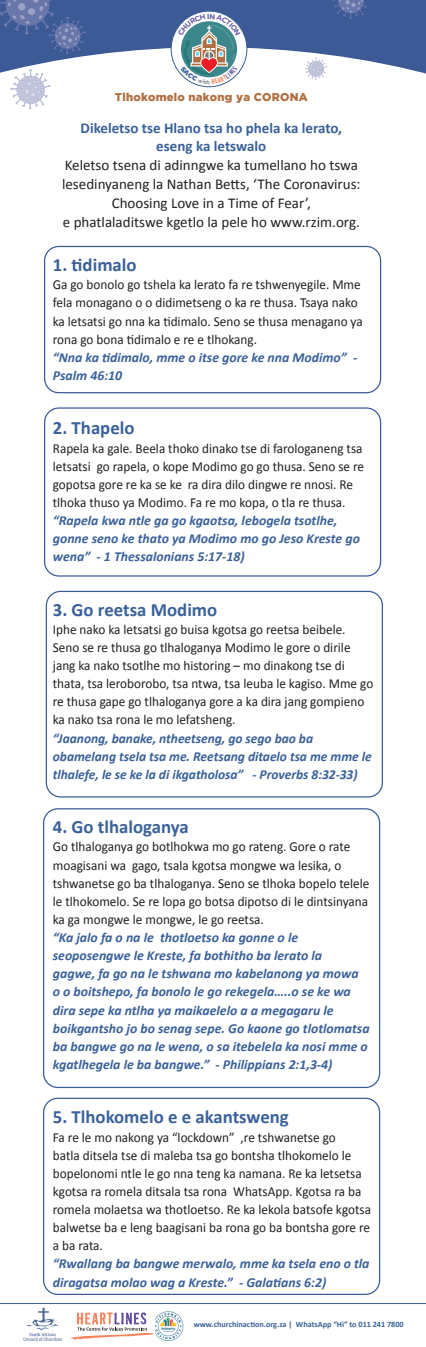
<style>
.page{position:relative;width:426px;height:1347px;background:#fff}
.page>*{position:absolute;margin:0;border:0;box-sizing:border-box;transform-origin:0 0}
.t1{font:700 18.75px "Calibri";color:#3a619a}
.t2{font:15px/18.8px "Calibri";color:#231f20;text-align:center}
.t3{font:700 15px/18.8px "Calibri";color:#3a619a;text-align:center}
.t4{font:13.75px/18.1px "Calibri";color:#231f20;scale:.96 1}
.t5{font:italic 700 13.75px/18.1px "Calibri";color:#3a619a}
.t6{font:900 11.25px "Gotham";letter-spacing:.02em;color:#b16f41}
.t7{font:700 8.12px "Calibri";color:#3a6198}
</style>
<div class="page">
<svg style="left:10px;top:76px;width:41px;height:33px"></svg>
<svg style="left:0;top:0;width:425px;height:76px;fill:#3b5a96"></svg>
<svg style="left:0;top:0;width:86px;height:54px"></svg>
<svg style="left:332px;top:0;width:37px;height:18px"></svg>
<svg style="left:300px;top:56px;width:35px;height:24px"></svg>
<svg style="left:170px;top:11px;width:77px;height:76px"></svg>
<div style="left:44px;top:246px;width:337px;height:147px;border:1px solid #3b5a96;border-radius:14px"></div>
<div style="left:43px;top:808px;width:337px;height:280px;border:1px solid #3b5a96;border-radius:14px"></div>
<div style="left:43px;top:1097px;width:337px;height:197px;border:1px solid #3b5a96;border-radius:14px"></div>
<div style="left:44px;top:407px;width:337px;height:169px;border:1px solid #3b5a96;border-radius:14px"></div>
<div style="left:46px;top:591px;width:336px;height:206px;border:1px solid #3b5a96;border-radius:14px"></div>
<img style="left:155px;top:1311px;width:28px;height:29px">
<svg style="left:71px;top:1312px;width:82px;height:27px"></svg>
<img style="left:23px;top:1307px;width:39px;height:33px">
<hr style="left:0;top:1303px;width:425px;height:1px;background:#3a6198">
<svg style="left:177px;top:14px;width:63px;height:70px"></svg>
<p class="t6" style="left:115px;top:90px;width:194px">Tlhokomelo nakong ya CORONA</p>
<p class="t3" style="left:80px;top:118px;width:263px">Dikeletso tse Hlano tsa ho phela ka lerato, eseng ka letswalo</p>
<p class="t2" style="left:62px;top:155px;width:300px">Keletso tsena di adinngwe ka tumellano ho tswa lesedinyaneng la Nathan Betts, ‘The Coronavirus:<br>Choosing Love in a Time of Fear’,<br>e phatlaladitswe kgetlo la pele ho www.rzim.org.</p>
<h1 class="t1" style="left:53px;top:253px;width:85px">1. tidimalo</h1>
<p class="t4" style="left:53px;top:275px;width:324px">Ga go bonolo go tshela ka lerato fa re tshwenyegile. Mme fela monagano o o didimetseng o ka re thusa. Tsaya nako ka letsatsi go nna ka tidimalo. Seno se thusa menagano ya rona go bona tidimalo e re e tlhokang.</p>
<p class="t5" style="left:53px;top:348px;width:305px">“Nna ka tidimalo, mme o itse gore ke nna Modimo” -<br>Psalm 46:10</p>
<h1 class="t1" style="left:53px;top:416px;width:83px">2. Thapelo</h1>
<p class="t4" style="left:53px;top:438px;width:325px">Rapela ka gale. Beela thoko dinako tse di farologaneng tsa letsatsi go rapela, o kope Modimo go go thusa. Seno se re gopotsa gore re ka se ke ra dira dilo dingwe re nnosi. Re tlhoka thuso ya Modimo. Fa re mo kopa, o tla re thusa.</p>
<p class="t5" style="left:53px;top:511px;width:308px">“Rapela kwa ntle ga go kgaotsa, lebogela tsotlhe, gonne seno ke thato ya Modimo mo go Jeso Kreste go wena” - 1 Thessalonians 5:17-18)</p>
<h1 class="t1" style="left:53px;top:598px;width:166px">3. Go reetsa Modimo</h1>
<p class="t4" style="left:53px;top:619px;width:335px">Iphe nako ka letsatsi go buisa kgotsa go reetsa beibele.<br>Seno se re thusa go tlhaloganya Modimo le gore o dirile jang ka nako tsotlhe mo historing – mo dinakong tse di thata, tsa leroborobo, tsa ntwa, tsa leuba le kagiso. Mme go re thusa gape go tlhaloganya gore a ka dira jang gompieno ka nako tsa rona le mo lefatsheng.</p>
<p class="t5" style="left:53px;top:728px;width:320px">“Jaanong, banake, ntheetseng, go sego bao ba obamelang tsela tsa me. Reetsang ditaelo tsa me mme le tlhalefe, le se ke la di ikgatholosa” - Proverbs 8:32-33)</p>
<h1 class="t1" style="left:53px;top:815px;width:137px">4. Go tlhaloganya</h1>
<p class="t4" style="left:53px;top:837px;width:331px">Go tlhaloganya go botlhokwa mo go rateng. Gore o rate moagisani wa gago, tsala kgotsa mongwe wa lesika, o tshwanetse go ba tlhaloganya. Seno se tlhoka bopelo telele le tlhokomelo. Se re lopa go botsa dipotso di le dintsinyana ka ga mongwe le mongwe, le go reetsa.</p>
<p class="t5" style="left:53px;top:928px;width:318px">“Ka jalo fa o na le thotloetso ka gonne o le seoposengwe le Kreste, fa bothitho ba lerato la<br>gagwe, fa go na le tshwana mo kabelanong ya mowa<br>o o boitshepo, fa bonolo le go rekegela…..o se ke wa dira sepe ka ntlha ya maikaelelo a a megagaru le boikgantsho jo bo senag sepe. Go kaone go tlotlomatsa ba bangwe go na le wena, o sa itebelela ka nosi mme o kgatlhegela le ba bangwe.” - Philippians 2:1,3-4)</p>
<h1 class="t1" style="left:53px;top:1105px;width:237px">5. Tlhokomelo e e akantsweng</h1>
<p class="t4" style="left:53px;top:1127px;width:332px">Fa re le mo nakong ya “lockdown” ,re tshwanetse go<br>batla ditsela tse di maleba tsa go bontsha tlhokomelo le bopelonomi ntle le go nna teng ka namana. Re ka letsetsa kgotsa ra romela ditsala tsa rona WhatsApp. Kgotsa ra ba romela molaetsa wa thotloetso. Re ka lekola batsofe kgotsa balwetse ba e leng baagisani ba rona go ba bontsha gore re a ba rata.</p>
<p class="t5" style="left:53px;top:1254px;width:318px">“Rwallang ba bangwe merwalo, mme ka tsela eno o tla diragatsa molao wag a Kreste.” - Galatians 6:2)</p>
<p class="t7" style="left:193px;top:1319px;width:211px">www.churchinaction.org.za | WhatsApp “Hi” to 011 241 7800</p>
</div>
